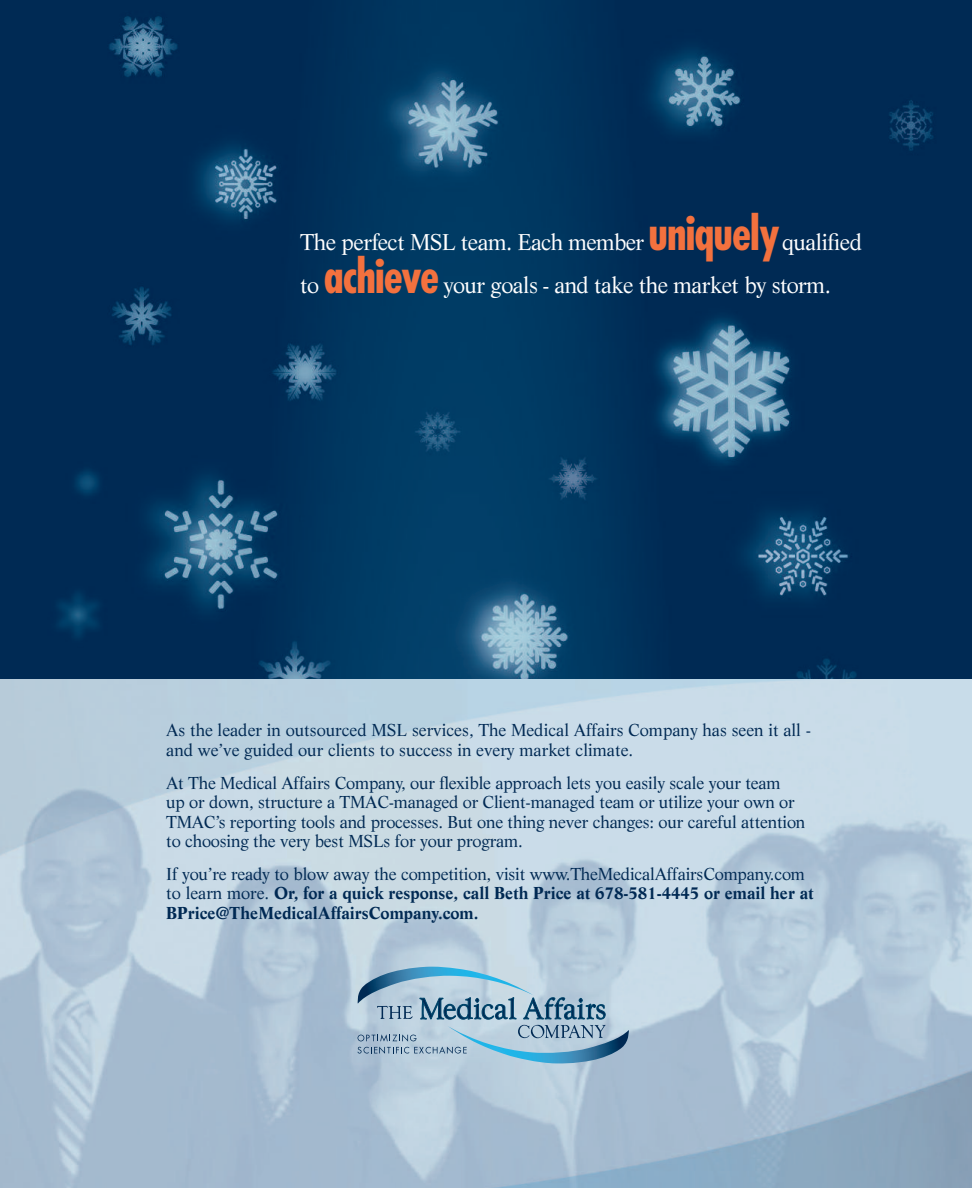
<style>
.page{position:relative;width:972px;height:1188px;background:#fff}
.page>*{position:absolute;margin:0;border:0;box-sizing:border-box;transform-origin:0 0}
.t1{font:22.35px/42.9px "Life";letter-spacing:-.02em;color:#fff}
.t2{font:16.95px/19.5px "Life";letter-spacing:-.01em;color:#002953}
.t3{font:700 16.95px/19.5px "Life";color:#002953}
.s1{font-family:"Futura";font-weight:700;font-stretch:condensed;font-size:46.05px;color:#f3713e}
.s2{font-weight:400}
</style>
<div class="page">
<img style="left:0;top:0;width:972px;height:680px">
<svg style="left:356px;top:967px;width:274px;height:97px"></svg>
<h1 class="t1" style="left:300px;top:222px;width:563px">The perfect MSL team. Each member <span class="s1">uniquely</span>qualified to <span class="s1">achieve</span> your goals - and take the market by storm.</h1>
<p class="t2" style="left:166px;top:722px;width:646px">As the leader in outsourced MSL services, The Medical Affairs Company has seen it all - and we’ve guided our clients to success in every market climate.</p>
<p class="t2" style="left:166px;top:774px;width:641px">At The Medical Affairs Company, our flexible approach lets you easily scale your team<br>up or down, structure a TMAC-managed or Client-managed team or utilize your own or TMAC’s reporting tools and processes. But one thing never changes: our careful attention to choosing the very best MSLs for your program.</p>
<p class="t3" style="left:166px;top:865px;width:649px"><span class="s2">If you’re ready to blow away the competition, visit www.TheMedicalAffairsCompany.com to learn more.</span> Or, for a quick response, call Beth Price at 678-581-4445 or email her at<br>BPrice@TheMedicalAffairsCompany.com.</p>
</div>
